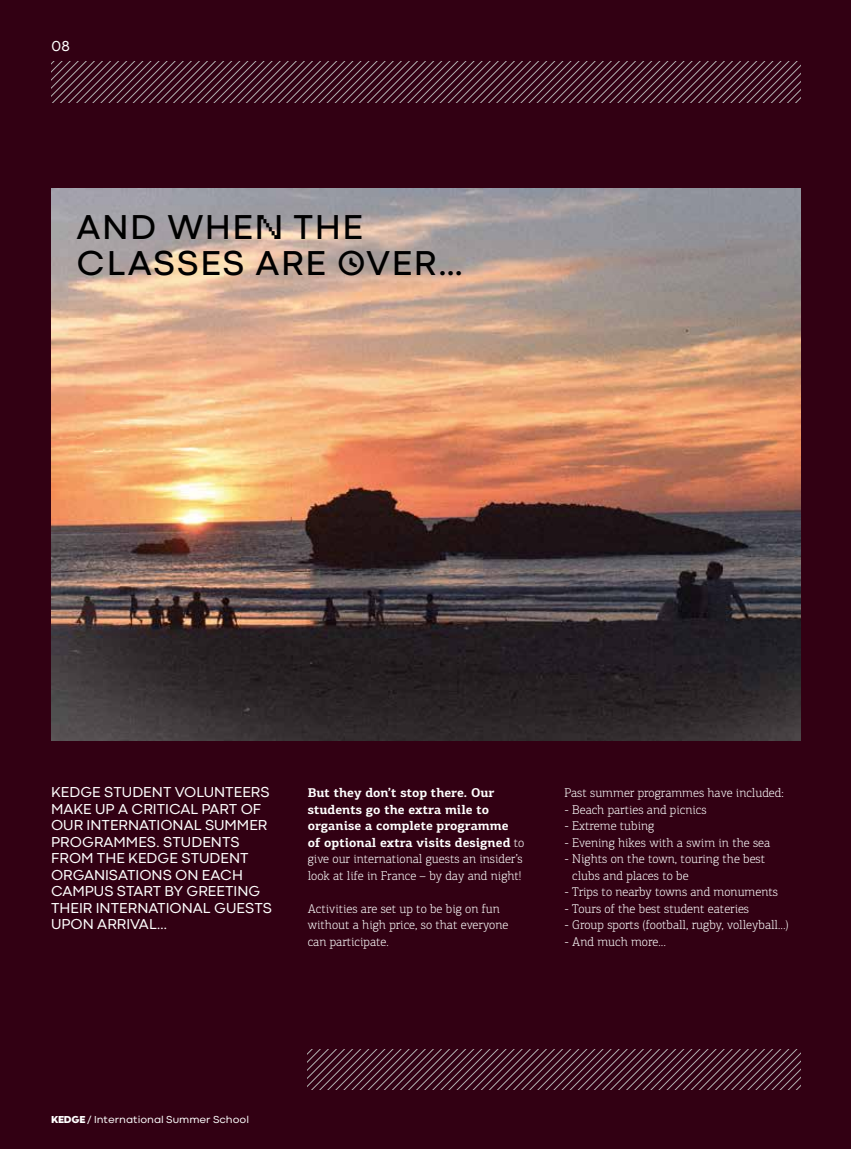
<style>
.page{position:relative;width:851px;height:1149px;background:#fff}
.page>*{position:absolute;margin:0;border:0;box-sizing:border-box;transform-origin:0 0}
.t1{font:36px/36px "Codec Kedge";letter-spacing:.04em;color:#000}
.t2{font:15px/16.5px "Codec Cold";color:#fff}
.t3{font:300 12.75px/16.5px "PF Centro Slab Pro";color:#fff}
.t4{font:700 12.75px/16.5px "PF Centro Slab Pro";color:#fff}
.t5{font:10.5px "Codec Cold";color:#fff}
.s1{font-weight:300}
.s2{font-weight:800}
</style>
<div class="page">
<div style="left:0;top:0;width:850px;height:1148px;background:#320013"></div>
<img style="left:51px;top:189px;width:749px;height:551px">
<svg style="left:51px;top:62px;width:749px;height:40px"></svg>
<svg style="left:308px;top:1049px;width:492px;height:40px"></svg>
<p class="t2" style="left:51px;top:38px;width:21px">08</p>
<h1 class="t1" style="left:77px;top:209px;width:388px">AND WHEN*** THE<br>CLASSES ARE O******VER…</h1>
<p class="t2" style="left:51px;top:783px;width:222px">KEDGE STUDENT VOLUNTEERS<br>MAKE UP A CRITICAL PART OF<br>OUR INTERNATIONAL SUMMER<br>PROGRAMMES. STUDENTS<br>FROM THE KEDGE STUDENT<br>ORGANISATIONS ON EACH<br>CAMPUS START BY GREETING<br>THEIR INTERNATIONAL GUESTS<br>UPON ARRIVAL…</p>
<p class="t3" style="left:564px;top:784px;width:221px">Past summer programmes have included:</p>
<p class="t4" style="left:308px;top:784px;width:218px">But they don’t stop there. Our students go the extra mile to organise a complete programme of optional extra visits designed <span class="s1">to give our international guests an insider’s look at life in France – by day and night!</span></p>
<p class="t3" style="left:308px;top:899px;width:202px">Activities are set up to be big on fun without a high price, so that everyone can participate.</p>
<p class="t3" style="left:564px;top:801px;width:144px">- Beach parties and picnics</p>
<p class="t3" style="left:564px;top:817px;width:91px">- Extreme tubing</p>
<p class="t3" style="left:564px;top:833px;width:207px">- Evening hikes with a swim in the sea</p>
<p class="t3" style="left:572px;top:850px;width:194px;text-indent:-8px">- Nights on the town, touring the best clubs and places to be</p>
<p class="t3" style="left:564px;top:883px;width:215px">- Trips to nearby towns and monuments</p>
<p class="t3" style="left:564px;top:899px;width:186px">- Tours of the best student eateries</p>
<p class="t3" style="left:564px;top:916px;width:226px">- Group sports (football, rugby, volleyball…)</p>
<p class="t3" style="left:564px;top:932px;width:103px">- And much more…</p>
<p class="t5" style="left:51px;top:1113px;width:199px"><span class="s2">KEDGE</span> / International Summer School</p>
</div>
